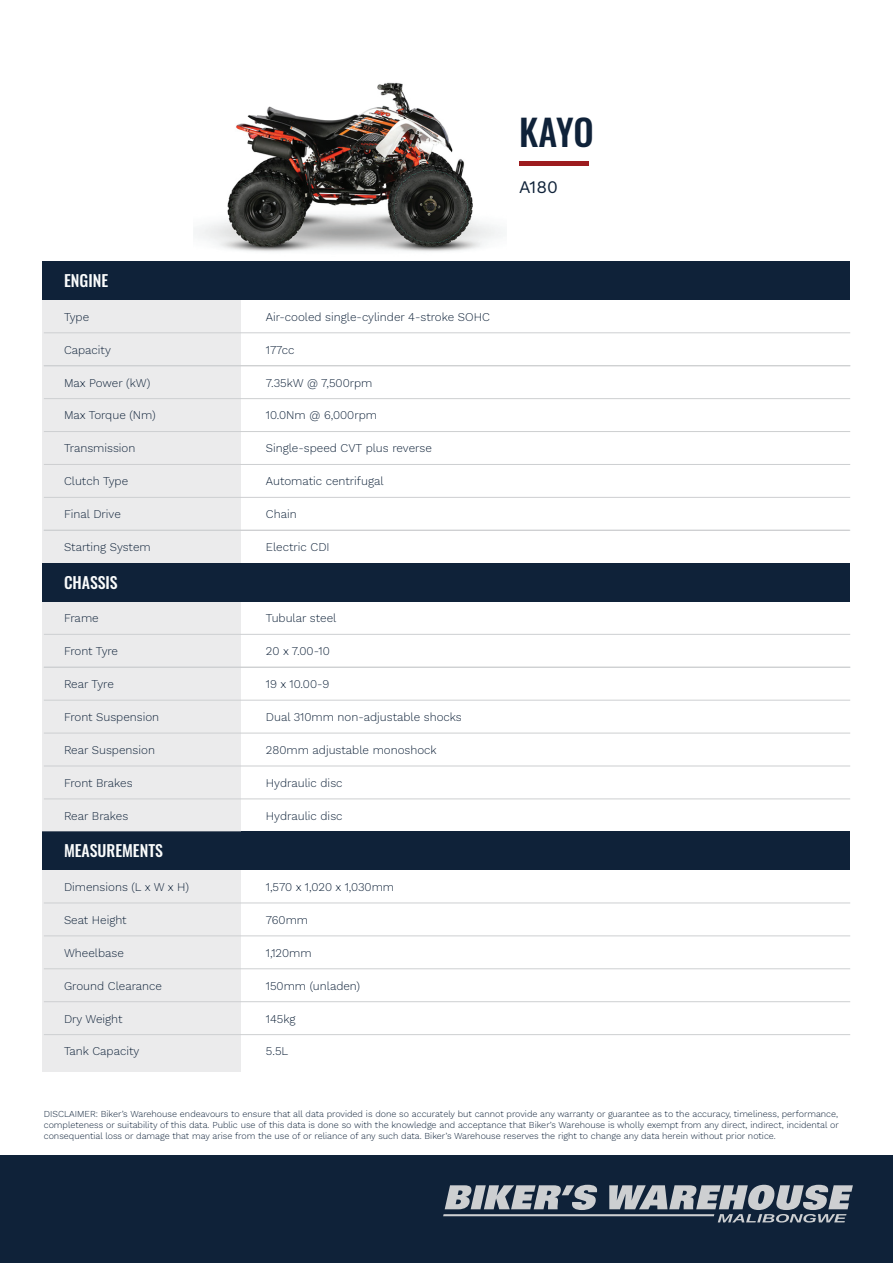
<style>
.page{position:relative;width:893px;height:1263px;background:#fff}
.page>*{position:absolute;margin:0;border:0;box-sizing:border-box;transform-origin:0 0}
.t1{font:500 36.15px "Oswald";color:#0f2239}
.t2{font:17.4px "Work Sans";color:#0f2239}
.t3{font:500 15.9px "Oswald";color:#fafcfc}
.t4{font:300 11.7px "Work Sans";color:#0f2239}
.t5{font:300 11.7px "Work Sans";letter-spacing:-.025em;color:#0f2239}
.t6{font:300 9px/10.8px "Work Sans";color:#0f2239;text-align:justify}
</style>
<div class="page">
<img style="left:193px;top:82px;width:314px;height:180px">
<div style="left:0;top:1155px;width:893px;height:108px;background:#0f2239"></div>
<svg style="left:443px;top:1185px;width:410px;height:37px"></svg>
<hr style="left:519px;top:162px;width:70px;height:4px;background:#9d1c1f">
<div style="left:43px;top:832px;width:807px;height:38px;background:#0f2239"></div>
<div style="left:43px;top:300px;width:198px;height:263px;background:#ebebec"></div>
<div style="left:43px;top:262px;width:807px;height:38px;background:#0f2239"></div>
<hr style="left:44px;top:332px;width:806px;height:1px;background:#cdcfd1">
<hr style="left:44px;top:365px;width:806px;height:1px;background:#cdcfd1">
<hr style="left:44px;top:398px;width:806px;height:1px;background:#cdcfd1">
<hr style="left:44px;top:431px;width:806px;height:1px;background:#cdcfd1">
<hr style="left:44px;top:464px;width:806px;height:1px;background:#cdcfd1">
<hr style="left:44px;top:497px;width:806px;height:1px;background:#cdcfd1">
<div style="left:43px;top:601px;width:198px;height:231px;background:#ebebec"></div>
<hr style="left:44px;top:634px;width:806px;height:1px;background:#cdcfd1">
<hr style="left:44px;top:667px;width:806px;height:1px;background:#cdcfd1">
<hr style="left:44px;top:700px;width:806px;height:1px;background:#cdcfd1">
<hr style="left:44px;top:733px;width:806px;height:1px;background:#cdcfd1">
<hr style="left:44px;top:766px;width:806px;height:1px;background:#cdcfd1">
<hr style="left:44px;top:798px;width:806px;height:1px;background:#cdcfd1">
<hr style="left:44px;top:530px;width:806px;height:1px;background:#cdcfd1">
<div style="left:43px;top:870px;width:198px;height:202px;background:#ebebec"></div>
<div style="left:43px;top:563px;width:807px;height:38px;background:#0f2239"></div>
<hr style="left:44px;top:902px;width:806px;height:1px;background:#cdcfd1">
<hr style="left:44px;top:935px;width:806px;height:1px;background:#cdcfd1">
<hr style="left:44px;top:968px;width:806px;height:1px;background:#cdcfd1">
<hr style="left:44px;top:1001px;width:806px;height:1px;background:#cdcfd1">
<hr style="left:44px;top:1034px;width:806px;height:1px;background:#cdcfd1">
<h1 class="t1" style="left:519px;top:101px;width:76px">KAYO</h1>
<h2 class="t2" style="left:519px;top:174px;width:40px">A180</h2>
<h3 class="t3" style="left:64px;top:266px;width:46px">ENGINE</h3>
<p class="t4" style="left:64px;top:308px;width:27px">Type</p>
<p class="t4" style="left:266px;top:308px;width:225px">Air-cooled single-cylinder 4-stroke SOHC</p>
<p class="t4" style="left:64px;top:341px;width:48px">Capacity</p>
<p class="t4" style="left:266px;top:341px;width:30px">177cc</p>
<p class="t4" style="left:64px;top:374px;width:88px">Max Power (kW)</p>
<p class="t4" style="left:266px;top:374px;width:108px">7.35kW @ 7,500rpm</p>
<p class="t4" style="left:64px;top:407px;width:93px">Max Torque (Nm)</p>
<p class="t4" style="left:266px;top:407px;width:113px">10.0Nm @ 6,000rpm</p>
<p class="t4" style="left:64px;top:439px;width:73px">Transmission</p>
<p class="t4" style="left:266px;top:439px;width:167px">Single-speed CVT plus reverse</p>
<p class="t4" style="left:64px;top:472px;width:66px">Clutch Type</p>
<p class="t4" style="left:266px;top:472px;width:119px">Automatic centrifugal</p>
<p class="t4" style="left:64px;top:505px;width:58px">Final Drive</p>
<p class="t4" style="left:266px;top:505px;width:32px">Chain</p>
<p class="t4" style="left:64px;top:538px;width:88px">Starting System</p>
<p class="t4" style="left:266px;top:538px;width:65px">Electric CDI</p>
<h3 class="t3" style="left:64px;top:568px;width:55px">CHASSIS</h3>
<p class="t4" style="left:64px;top:609px;width:36px">Frame</p>
<p class="t4" style="left:266px;top:609px;width:72px">Tubular steel</p>
<p class="t5" style="left:64px;top:642px;width:56px">Front Tyre</p>
<p class="t4" style="left:266px;top:642px;width:65px">20 x 7.00-10</p>
<p class="t4" style="left:64px;top:675px;width:51px">Rear Tyre</p>
<p class="t4" style="left:266px;top:675px;width:65px">19 x 10.00-9</p>
<p class="t4" style="left:64px;top:708px;width:97px">Front Suspension</p>
<p class="t4" style="left:266px;top:708px;width:197px">Dual 310mm non-adjustable shocks</p>
<p class="t4" style="left:64px;top:741px;width:92px">Rear Suspension</p>
<p class="t4" style="left:266px;top:741px;width:172px">280mm adjustable monoshock</p>
<p class="t4" style="left:64px;top:774px;width:70px">Front Brakes</p>
<p class="t4" style="left:266px;top:774px;width:78px">Hydraulic disc</p>
<p class="t4" style="left:64px;top:807px;width:66px">Rear Brakes</p>
<p class="t4" style="left:266px;top:807px;width:78px">Hydraulic disc</p>
<h3 class="t3" style="left:64px;top:837px;width:101px">MEASUREMENTS</h3>
<p class="t4" style="left:64px;top:878px;width:126px">Dimensions (L x W x H)</p>
<p class="t4" style="left:266px;top:878px;width:130px">1,570 x 1,020 x 1,030mm</p>
<p class="t4" style="left:64px;top:911px;width:64px">Seat Height</p>
<p class="t4" style="left:266px;top:911px;width:44px">760mm</p>
<p class="t4" style="left:64px;top:944px;width:62px">Wheelbase</p>
<p class="t4" style="left:266px;top:944px;width:47px">1,120mm</p>
<p class="t4" style="left:64px;top:977px;width:100px">Ground Clearance</p>
<p class="t4" style="left:266px;top:977px;width:96px">150mm (unladen)</p>
<p class="t4" style="left:64px;top:1010px;width:60px">Dry Weight</p>
<p class="t4" style="left:266px;top:1010px;width:31px">145kg</p>
<p class="t4" style="left:64px;top:1042px;width:77px">Tank Capacity</p>
<p class="t4" style="left:266px;top:1042px;width:24px">5.5L</p>
<p class="t6" style="left:44px;top:1108px;width:796px">DISCLAIMER: Biker’s Warehouse endeavours to ensure that all data provided is done so accurately but cannot provide any warranty or guarantee as to the accuracy, timeliness, performance, completeness or suitability of this data. Public use of this data is done so with the knowledge and acceptance that Biker’s Warehouse is wholly exempt from any direct, indirect, incidental or consequential loss or damage that may arise from the use of or reliance of any such data. Biker’s Warehouse reserves the right to change any data herein without prior notice.</p>
</div>
